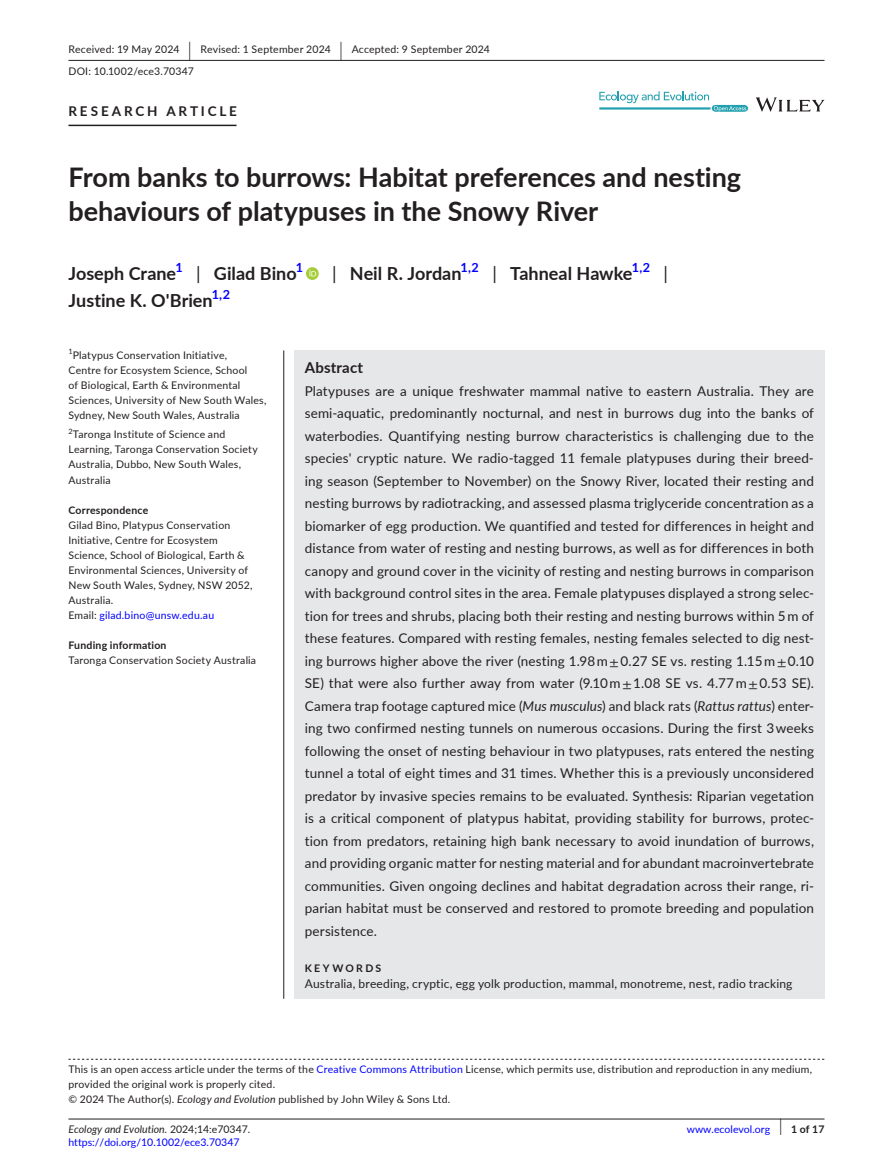
<style>
.page{position:relative;width:893px;height:1174px;background:#fff}
.page>*{position:absolute;margin:0;border:0;box-sizing:border-box;transform-origin:0 0}
.t1{font:700 27px/34.5px "Lato";color:#231f20}
.t2{font:700 18px "Lato";color:#231f20}
.t3{font:18px "Lato";color:#231f20}
.t4{font:700 15px "Lato";letter-spacing:.015em;color:#231f20}
.t5{font:13.5px/22.5px "Lato";letter-spacing:.01em;color:#231f20;text-align:justify}
.t6{font:700 13.5px "Lato";letter-spacing:.21em;color:#231f20}
.t7{font:700 12.6px "Lato";color:#00f}
.t8{font:12px "Lato";letter-spacing:.015em;color:#231f20}
.t9{font:10.5px/15px "Lato";letter-spacing:.02em;color:#231f20}
.t10{font:10.5px "Lato";color:#00f}
.t11{font:700 10.5px "Lato";letter-spacing:.02em;color:#231f20}
.t12{font:italic 10.5px "Lato";color:#231f20}
.t13{font:700 10.5px "Lato";letter-spacing:.22em;color:#231f20}
.t14{font:7.35px "Lato";color:#231f20}
.s1{font-size:19.65px}
.s2{font-weight:400}
.s3{color:#00f}
.s4{font-family:"STIX"}
.s5{font-style:italic}
.s6{font-style:normal}
.s7{font-weight:400;font-size:17.4px}
</style>
<div class="page">
<hr style="left:68px;top:1118px;width:756px;height:1px;background:#231f20">
<svg style="left:756px;top:97px;width:68px;height:15px"></svg>
<svg style="left:599px;top:91px;width:149px;height:21px"></svg>
<hr style="left:68px;top:60px;width:756px;height:1px;background:#231f20">
<hr style="left:68px;top:125px;width:169px;height:1px;background:#231f20">
<svg style="left:306px;top:267px;width:13px;height:13px"></svg>
<svg style="left:309px;top:269px;width:7px;height:7px"></svg>
<svg style="left:68px;top:1058px;width:756px;height:1px"></svg>
<div style="left:294px;top:350px;width:530px;height:648px;background:#e6e7e9"></div>
<hr style="left:283px;top:350px;width:1px;height:648px;background:#231f20">
<p class="t9" style="left:68px;top:38px;width:423px;line-height:21.8px">Received: 19 May 2024 <span class="s1">|</span> Revised: 1 September 2024 <span class="s1">|</span> Accepted: 9 September 2024<br>DOI: 10.1002/ece3.70347</p>
<p class="t6" style="left:68px;top:101px;width:170px">RESEARCH ARTICLE</p>
<h1 class="t1" style="left:68px;top:159px;width:674px">From banks to burrows: Habitat preferences and nesting behaviours of platypuses in the Snowy River</h1>
<h2 class="t2" style="left:68px;top:260px;width:109px">Joseph Crane</h2>
<p class="t7" style="left:176px;top:258px;width:9px">1</p>
<h2 class="t2" style="left:196px;top:260px;width:102px"><span class="s2">|</span> Gilad Bino</h2>
<p class="t7" style="left:296px;top:258px;width:9px">1</p>
<h2 class="t2" style="left:332px;top:260px;width:131px"><span class="s2">|</span> Neil R. Jordan</h2>
<p class="t7" style="left:461px;top:258px;width:20px">1,2</p>
<h2 class="t2" style="left:492px;top:260px;width:142px"><span class="s2">|</span> Tahneal Hawke</h2>
<p class="t7" style="left:632px;top:258px;width:20px">1,2</p>
<h2 class="t3" style="left:664px;top:260px;width:6px">|</h2>
<h2 class="t2" style="left:68px;top:287px;width:146px">Justine K. O'Brien</h2>
<p class="t7" style="left:212px;top:285px;width:20px">1,2</p>
<p class="t14" style="left:68px;top:346px;width:6px">1</p>
<p class="t9" style="left:68px;top:347px;width:200px;text-indent:4px">Platypus Conservation Initiative,<br>Centre for Ecosystem Science, School<br>of Biological, Earth &amp; Environmental Sciences, University of New South Wales, Sydney, New South Wales, Australia</p>
<p class="t9" style="left:68px;top:427px;width:191px"><sup>2</sup>Taronga Institute of Science and<br>Learning, Taronga Conservation Society<br>Australia, Dubbo, New South Wales,<br>Australia</p>
<p class="t11" style="left:68px;top:502px;width:81px">Correspondence</p>
<p class="t9" style="left:68px;top:517px;width:186px">Gilad Bino, Platypus Conservation<br>Initiative, Centre for Ecosystem<br>Science, School of Biological, Earth &amp;<br>Environmental Sciences, University of<br>New South Wales, Sydney, NSW 2052,<br>Australia.<br>Email: <span class="s3">gilad.bino@unsw.edu.au</span></p>
<p class="t11" style="left:68px;top:637px;width:100px">Funding information</p>
<p class="t9" style="left:68px;top:652px;width:189px">Taronga Conservation Society Australia</p>
<p class="t4" style="left:305px;top:356px;width:60px">Abstract</p>
<p class="t5" style="left:305px;top:379px;width:511px">Platypuses are a unique freshwater mammal native to eastern Australia. They are semi-aquatic, predominantly nocturnal, and nest in burrows dug into the banks of waterbodies. Quantifying nesting burrow characteristics is challenging due to the species' cryptic nature. We radio-tagged 11 female platypuses during their breed&shy;ing season (September to November) on the Snowy River, located their resting and nesting burrows by radiotracking, and assessed plasma triglyceride concentration as a biomarker of egg production. We quantified and tested for differences in height and distance from water of resting and nesting burrows, as well as for differences in both canopy and ground cover in the vicinity of resting and nesting burrows in comparison with background control sites in the area. Female platypuses displayed a strong selec&shy;tion for trees and shrubs, placing both their resting and nesting burrows within 5 m of these features. Compared with resting females, nesting females selected to dig nest&shy;ing burrows higher above the river (nesting 1.98 m <span class="s4">±</span> 0.27 SE vs. resting 1.15 m <span class="s4">±</span> 0.10<br>SE) that were also further away from water (9.10 m <span class="s4">±</span> 1.08 SE vs. 4.77 m <span class="s4">±</span> 0.53 SE).<br>Camera trap footage captured mice (<span class="s5">Mus musculus</span>) and black rats (<span class="s5">Rattus rattus</span>) enter&shy;ing two confirmed nesting tunnels on numerous occasions. During the first 3 weeks following the onset of nesting behaviour in two platypuses, rats entered the nesting tunnel a total of eight times and 31 times. Whether this is a previously unconsidered predator by invasive species remains to be evaluated. Synthesis: Riparian vegetation is a critical component of platypus habitat, providing stability for burrows, protec&shy;tion from predators, retaining high bank necessary to avoid inundation of burrows, and providing organic matter for nesting material and for abundant macroinvertebrate communities. Given ongoing declines and habitat degradation across their range, ri&shy;parian habitat must be conserved and restored to promote breeding and population persistence.</p>
<p class="t13" style="left:305px;top:960px;width:78px">KEYWORDS</p>
<p class="t8" style="left:305px;top:975px;width:489px">Australia, breeding, cryptic, egg yolk production, mammal, monotreme, nest, radio tracking</p>
<p class="t9" style="left:68px;top:1061px;width:745px">This is an open access article under the terms of the <span class="s3">Creative Commons Attribution</span> License, which permits use, distribution and reproduction in any medium, provided the original work is properly cited.<br>© 2024 The Author(s). <span class="s5">Ecology and Evolution</span> published by John Wiley &amp; Sons Ltd.</p>
<p class="t12" style="left:68px;top:1121px;width:183px">Ecology and Evolution. <span class="s6">2024;14:e70347.</span></p>
<p class="t11" style="left:779px;top:1121px;width:46px"><span class="s7">|</span> 1 of 17</p>
<p class="t10" style="left:68px;top:1135px;width:173px">https://doi.org/10.1002/ece3.70347</p>
<p class="t10" style="left:687px;top:1121px;width:85px">www.ecolevol.org</p>
</div>
